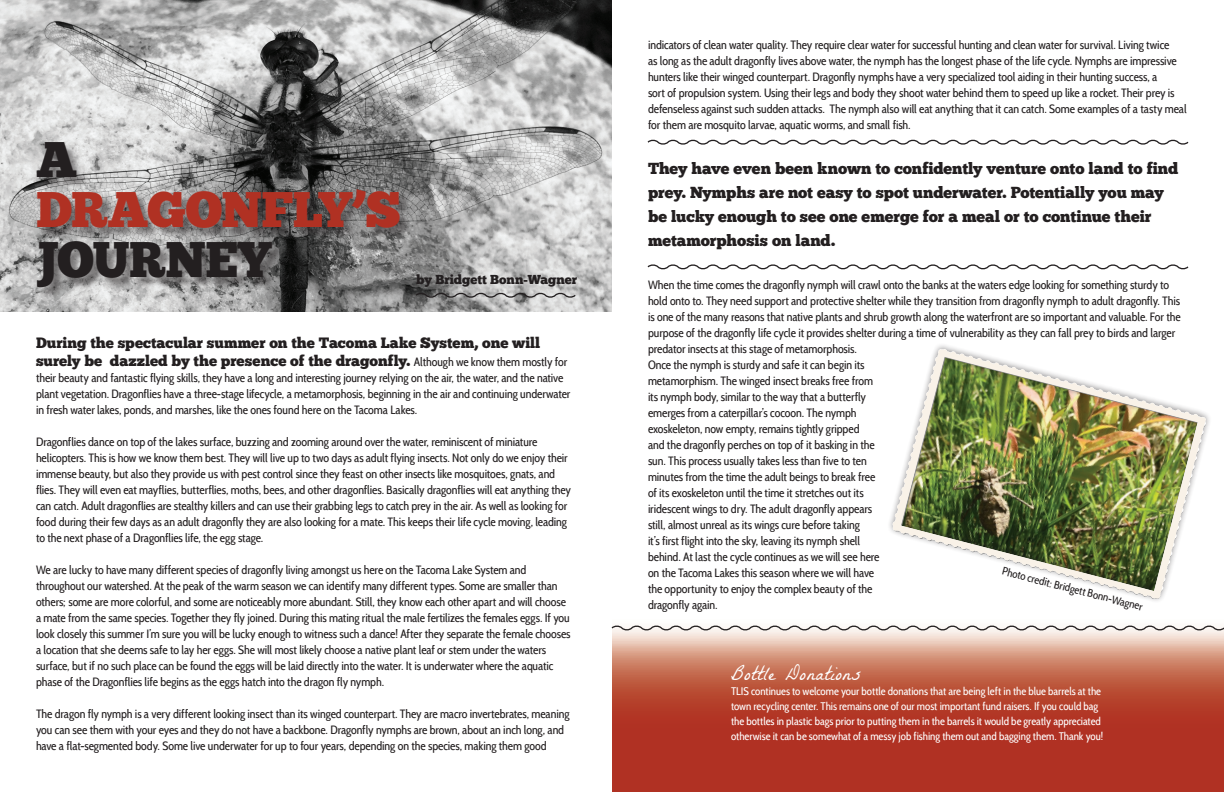
<style>
.page{position:relative;width:1224px;height:792px;background:#fff}
.page>*{position:absolute;margin:0;border:0;box-sizing:border-box;transform-origin:0 0}
.t1{font:50px "Chunk Five";letter-spacing:-.02em;color:#b03123}
.t2{font:50px "Chunk Five";letter-spacing:-.015em;color:#231f20}
.t3{font:20px "La Belle Aurore";letter-spacing:.02em;color:#fff}
.t4{font:16px/24px "Chunk Five";letter-spacing:-.005em;color:#231f20}
.t5{font:15px/18px "Chunk Five";color:#231f20}
.t6{font:13px "Chunk Five";color:#231f20}
.t7{font:12px/16px "Cabin Condensed";letter-spacing:-.01em;color:#231f20}
.t8{font:11px/15px "Cabin Condensed";letter-spacing:-.005em;color:#fff}
.t9{font:11px "Cabin Condensed";color:#231f20}
.s1{font-family:"Cabin Condensed";font-size:12px}
</style>
<div class="page">
<svg style="left:612px;top:632px;width:612px;height:160px;background:#bd5644"></svg>
<img style="left:0;top:0;width:612px;height:311px">
<div style="left:38px;top:144px;width:374px;height:156px;background:#231f20;opacity:.5"></div>
<svg style="left:414px;top:291px;width:163px;height:9px"></svg>
<svg style="left:647px;top:264px;width:542px;height:6px"></svg>
<svg style="left:647px;top:139px;width:542px;height:6px"></svg>
<img style="left:892px;top:349px;width:314px;height:250px">
<svg style="left:914px;top:349px;width:29px;height:95px"></svg>
<svg style="left:611px;top:625px;width:613px;height:7px"></svg>
<h1 class="t2" style="left:36px;top:130px;width:43px">A</h1>
<h1 class="t1" style="left:36px;top:180px;width:366px">DRAGONFLY’S</h1>
<h1 class="t2" style="left:36px;top:230px;width:237px">JOURNEY</h1>
<p class="t6" style="left:416px;top:272px;width:163px">by Bridgett Bonn-Wagner</p>
<p class="t5" style="left:36px;top:334px;width:533px">During the spectacular summer on the Tacoma Lake System, one will surely be dazzled by the presence of the dragonfly. <span class="s1">Although we know them mostly for</span></p>
<p class="t7" style="left:36px;top:370px;width:536px">their beauty and fantastic flying skills, they have a long and interesting journey relying on the air, the water, and the native plant vegetation. Dragonflies have a three-stage lifecycle, a metamorphosis, beginning in the air and continuing underwater in fresh water lakes, ponds, and marshes, like the ones found here on the Tacoma Lakes.</p>
<p class="t7" style="left:36px;top:434px;width:537px">Dragonflies dance on top of the lakes surface, buzzing and zooming around over the water, reminiscent of miniature helicopters. This is how we know them best. They will live up to two days as adult flying insects. Not only do we enjoy their immense beauty, but also they provide us with pest control since they feast on other insects like mosquitoes, gnats, and flies. They will even eat mayflies, butterflies, moths, bees, and other dragonflies. Basically dragonflies will eat anything they can catch. Adult dragonflies are stealthy killers and can use their grabbing legs to catch prey in the air. As well as looking for food during their few days as an adult dragonfly they are also looking for a mate. This keeps their life cycle moving, leading to the next phase of a Dragonflies life, the egg stage.</p>
<p class="t7" style="left:36px;top:562px;width:536px">We are lucky to have many different species of dragonfly living amongst us here on the Tacoma Lake System and throughout our watershed. At the peak of the warm season we can identify many different types. Some are smaller than others; some are more colorful, and some are noticeably more abundant. Still, they know each other apart and will choose a mate from the same species. Together they fly joined. During this mating ritual the male fertilizes the females eggs. If you look closely this summer I’m sure you will be lucky enough to witness such a dance! After they separate the female chooses a location that she deems safe to lay her eggs. She will most likely choose a native plant leaf or stem under the waters surface, but if no such place can be found the eggs will be laid directly into the water. It is underwater where the aquatic phase of the Dragonflies life begins as the eggs hatch into the dragon fly nymph.</p>
<p class="t7" style="left:36px;top:706px;width:535px">The dragon fly nymph is a very different looking insect than its winged counterpart. They are macro invertebrates, meaning you can see them with your eyes and they do not have a backbone. Dragonfly nymphs are brown, about an inch long, and have a flat-segmented body. Some live underwater for up to four years, depending on the species, making them good</p>
<p class="t7" style="left:648px;top:36px;width:540px">indicators of clean water quality. They require clear water for successful hunting and clean water for survival. Living twice<br>as long as the adult dragonfly lives above water, the nymph has the longest phase of the life cycle. Nymphs are impressive hunters like their winged counterpart. Dragonfly nymphs have a very specialized tool aiding in their hunting success, a<br>sort of propulsion system. Using their legs and body they shoot water behind them to speed up like a rocket. Their prey is defenseless against such sudden attacks. The nymph also will eat anything that it can catch. Some examples of a tasty meal for them are mosquito larvae, aquatic worms, and small fish.</p>
<h3 class="t4" style="left:648px;top:156px;width:532px">They have even been known to confidently venture onto land to find prey. Nymphs are not easy to spot underwater. Potentially you may be lucky enough to see one emerge for a meal or to continue their metamorphosis on land.</h3>
<p class="t7" style="left:648px;top:276px;width:534px">When the time comes the dragonfly nymph will crawl onto the banks at the waters edge looking for something sturdy to hold onto to. They need support and protective shelter while they transition from dragonfly nymph to adult dragonfly. This is one of the many reasons that native plants and shrub growth along the waterfront are so important and valuable. For the purpose of the dragonfly life cycle it provides shelter during a time of vulnerability as they can fall prey to birds and larger predator insects at this stage of metamorphosis.<br>Once the nymph is sturdy and safe it can begin its<br>metamorphism. The winged insect breaks free from<br>its nymph body, similar to the way that a butterfly<br>emerges from a caterpillar’s cocoon. The nymph<br>exoskeleton, now empty, remains tightly gripped<br>and the dragonfly perches on top of it basking in the<br>sun. This process usually takes less than five to ten<br>minutes from the time the adult beings to break free<br>of its exoskeleton until the time it stretches out its<br>iridescent wings to dry. The adult dragonfly appears<br>still, almost unreal as its wings cure before taking<br>it’s first flight into the sky, leaving its nymph shell<br>behind. At last the cycle continues as we will see here<br>on the Tacoma Lakes this season where we will have<br>the opportunity to enjoy the complex beauty of the<br>dragonfly again.</p>
<p class="t9" style="left:1005px;top:563px;width:146px;rotate:15deg">Photo credit: Bridgett Bonn-Wagner</p>
<h2 class="t3" style="left:731px;top:661px;width:131px">Bottle Donations</h2>
<p class="t8" style="left:731px;top:683px;width:374px">TLIS continues to welcome your bottle donations that are being left in the blue barrels at the town recycling center. This remains one of our most important fund raisers. If you could bag the bottles in plastic bags prior to putting them in the barrels it would be greatly appreciated otherwise it can be somewhat of a messy job fishing them out and bagging them. Thank you!</p>
</div>
